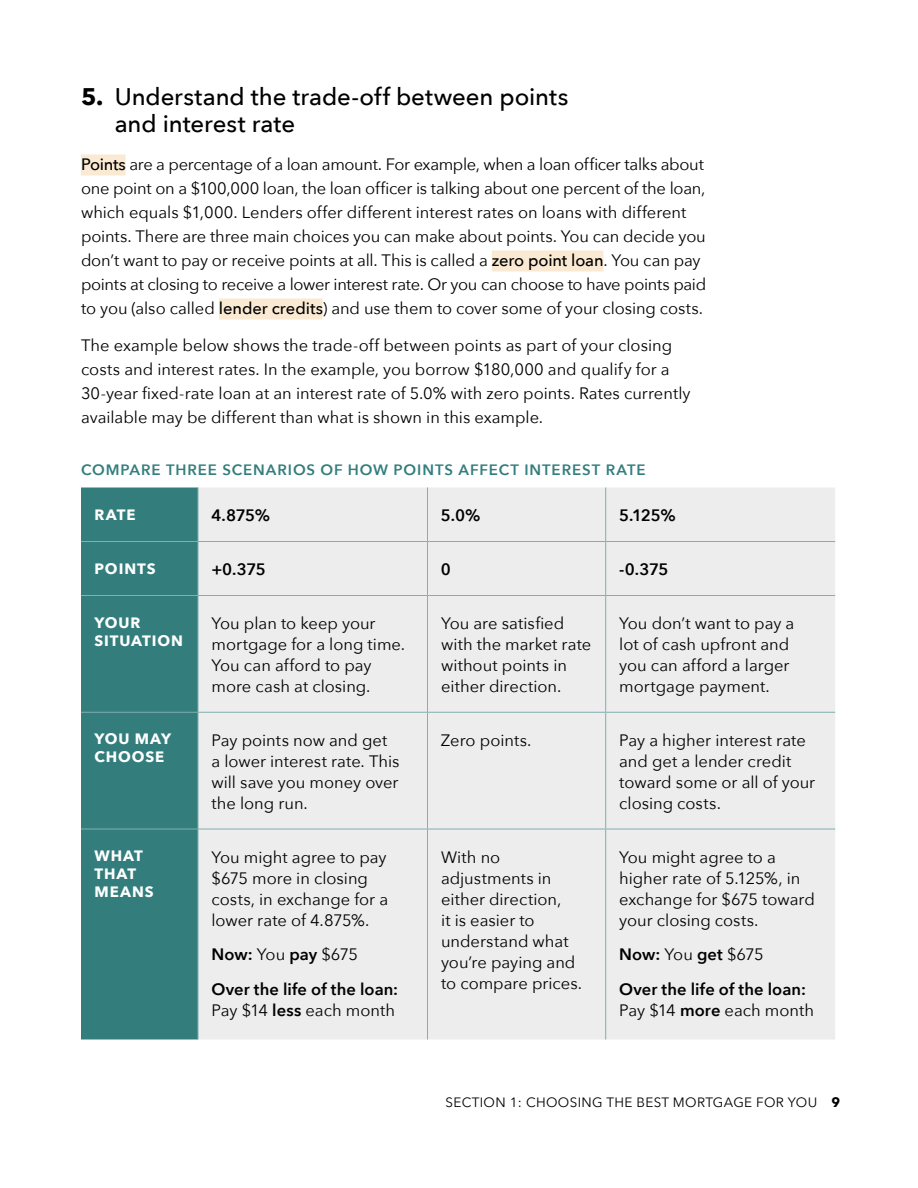
<style>
.page{position:relative;width:918px;height:1188px;background:#fff}
.page>*{position:absolute;margin:0;border:0;box-sizing:border-box;transform-origin:0 0}
.t1{font:500 24px/27px "Avenir Next";color:#000}
.paragraph{font:16.5px/21px "Avenir Next";color:#000}
.paragraph-2{font:600 16.5px/21px "Avenir Next";letter-spacing:.005em;color:#000}
.header_5{font:600 15px "Avenir Next";letter-spacing:.06em;color:#337e7d}
.header_5-2{font:700 15px/18px "Avenir Next";letter-spacing:.06em;color:#fff}
.t2{font:13.5px "Avenir Next";letter-spacing:.025em;color:#000}
.s1{font-weight:700}
.s2{font-weight:500}
.s3{font-weight:400}
</style>
<div class="page">
<div style="left:81px;top:154px;width:45px;height:22px;background:#fbead3"></div>
<div style="left:492px;top:250px;width:111px;height:22px;background:#fbead3"></div>
<div style="left:219px;top:298px;width:104px;height:22px;background:#fbead3"></div>
<div style="left:81px;top:488px;width:117px;height:552px;background:#337e7d"></div>
<div style="left:199px;top:488px;width:636px;height:552px;background:#ecedec"></div>
<div style="left:81px;top:542px;width:117px;height:54px;background:#337e7d"></div>
<hr style="left:198px;top:488px;width:1px;height:53px;background:#82afb0">
<hr style="left:427px;top:488px;width:1px;height:53px;background:#82afb0">
<hr style="left:605px;top:488px;width:1px;height:53px;background:#82afb0">
<hr style="left:81px;top:541px;width:117px;height:1px;background:#82afb0">
<hr style="left:198px;top:541px;width:230px;height:1px;background:#82afb0">
<hr style="left:198px;top:542px;width:1px;height:53px;background:#82afb0">
<hr style="left:428px;top:541px;width:178px;height:1px;background:#82afb0">
<hr style="left:427px;top:542px;width:1px;height:53px;background:#82afb0">
<hr style="left:606px;top:541px;width:229px;height:1px;background:#82afb0">
<hr style="left:605px;top:542px;width:1px;height:53px;background:#82afb0">
<hr style="left:81px;top:595px;width:117px;height:1px;background:#82afb0">
<hr style="left:198px;top:595px;width:230px;height:1px;background:#82afb0">
<hr style="left:198px;top:596px;width:1px;height:116px;background:#82afb0">
<hr style="left:428px;top:595px;width:178px;height:1px;background:#82afb0">
<hr style="left:427px;top:596px;width:1px;height:116px;background:#82afb0">
<hr style="left:606px;top:595px;width:229px;height:1px;background:#82afb0">
<hr style="left:605px;top:596px;width:1px;height:116px;background:#82afb0">
<hr style="left:81px;top:712px;width:117px;height:1px;background:#82afb0">
<hr style="left:198px;top:712px;width:230px;height:1px;background:#82afb0">
<hr style="left:198px;top:713px;width:1px;height:116px;background:#82afb0">
<hr style="left:428px;top:712px;width:178px;height:1px;background:#82afb0">
<hr style="left:427px;top:713px;width:1px;height:116px;background:#82afb0">
<hr style="left:606px;top:712px;width:229px;height:1px;background:#82afb0">
<hr style="left:605px;top:713px;width:1px;height:116px;background:#82afb0">
<hr style="left:81px;top:829px;width:117px;height:1px;background:#82afb0">
<hr style="left:198px;top:829px;width:230px;height:1px;background:#82afb0">
<hr style="left:198px;top:829px;width:1px;height:211px;background:#82afb0">
<hr style="left:428px;top:829px;width:178px;height:1px;background:#82afb0">
<hr style="left:427px;top:829px;width:1px;height:211px;background:#82afb0">
<hr style="left:606px;top:829px;width:229px;height:1px;background:#82afb0">
<hr style="left:605px;top:829px;width:1px;height:211px;background:#82afb0">
<p class="t1" style="left:115px;top:82px;width:455px;text-indent:-34px"><span class="s1">5.</span> Understand the trade-off between points and interest rate</p>
<p class="paragraph" style="left:81px;top:151px;width:627px;line-height:24px"><span class="s2">Points</span> are a percentage of a loan amount. For example, when a loan officer talks about one point on a $100,000 loan, the loan officer is talking about one percent of the loan, which equals $1,000. Lenders offer different interest rates on loans with different points. There are three main choices you can make about points. You can decide you don’t want to pay or receive points at all. This is called a <span class="s2">zero point loan</span>. You can pay points at closing to receive a lower interest rate. Or you can choose to have points paid to you (also called <span class="s2">lender credits</span>) and use them to cover some of your closing costs.</p>
<p class="paragraph" style="left:81px;top:333px;width:611px;line-height:24px">The example below shows the trade-off between points as part of your closing costs and interest rates. In the example, you borrow $180,000 and qualify for a 30-year fixed-rate loan at an interest rate of 5.0% with zero points. Rates currently available may be different than what is shown in this example.</p>
<h5 class="header_5" style="left:81px;top:457px;width:566px">COMPARE THREE SCENARIOS OF HOW POINTS AFFECT INTEREST RATE</h5>
<h5 class="header_5-2" style="left:94px;top:506px;width:43px">RATE</h5>
<p class="paragraph-2" style="left:212px;top:504px;width:60px">4.875%</p>
<p class="paragraph-2" style="left:441px;top:504px;width:41px">5.0%</p>
<p class="paragraph-2" style="left:619px;top:504px;width:58px">5.125%</p>
<h5 class="header_5-2" style="left:94px;top:560px;width:63px">POINTS</h5>
<p class="paragraph-2" style="left:212px;top:558px;width:56px">+0.375</p>
<p class="paragraph-2" style="left:441px;top:558px;width:12px">0</p>
<p class="paragraph-2" style="left:619px;top:558px;width:51px">-0.375</p>
<h5 class="header_5-2" style="left:94px;top:613px;width:90px">YOUR<br>SITUATION</h5>
<p class="paragraph" style="left:212px;top:612px;width:195px">You plan to keep your mortgage for a long time.<br>You can afford to pay more cash at closing.</p>
<p class="paragraph" style="left:441px;top:612px;width:152px">You are satisfied with the market rate without points in either direction.</p>
<p class="paragraph" style="left:619px;top:612px;width:177px">You don’t want to pay a lot of cash upfront and you can afford a larger mortgage payment.</p>
<h5 class="header_5-2" style="left:94px;top:730px;width:78px">YOU MAY<br>CHOOSE</h5>
<p class="paragraph" style="left:212px;top:729px;width:190px">Pay points now and get a lower interest rate. This will save you money over the long run.</p>
<p class="paragraph" style="left:441px;top:729px;width:92px">Zero points.</p>
<p class="paragraph" style="left:619px;top:729px;width:198px">Pay a higher interest rate and get a lender credit toward some or all of your closing costs.</p>
<h5 class="header_5-2" style="left:94px;top:847px;width:61px">WHAT<br>THAT<br>MEANS</h5>
<p class="paragraph" style="left:212px;top:846px;width:178px">You might agree to pay $675 more in closing costs, in exchange for a lower rate of 4.875%.</p>
<p class="paragraph-2" style="left:212px;top:943px;width:148px">Now: <span class="s3">You</span> pay <span class="s3">$675</span></p>
<p class="paragraph-2" style="left:212px;top:978px;width:188px">Over the life of the loan:<br><span class="s3">Pay $14</span> less <span class="s3">each month</span></p>
<p class="paragraph" style="left:441px;top:846px;width:143px">With no adjustments in either direction,<br>it is easier to understand what you’re paying and to compare prices.</p>
<p class="paragraph" style="left:619px;top:846px;width:197px">You might agree to a higher rate of 5.125%, in exchange for $675 toward your closing costs.</p>
<p class="paragraph-2" style="left:619px;top:943px;width:146px">Now: <span class="s3">You</span> get <span class="s3">$675</span></p>
<p class="paragraph-2" style="left:619px;top:978px;width:196px">Over the life of the loan:<br><span class="s3">Pay $14</span> more <span class="s3">each month</span></p>
<p class="t2" style="left:445px;top:1091px;width:396px">SECTION 1: CHOOSING THE BEST MORTGAGE FOR YOU <span class="s1">9</span></p>
</div>
